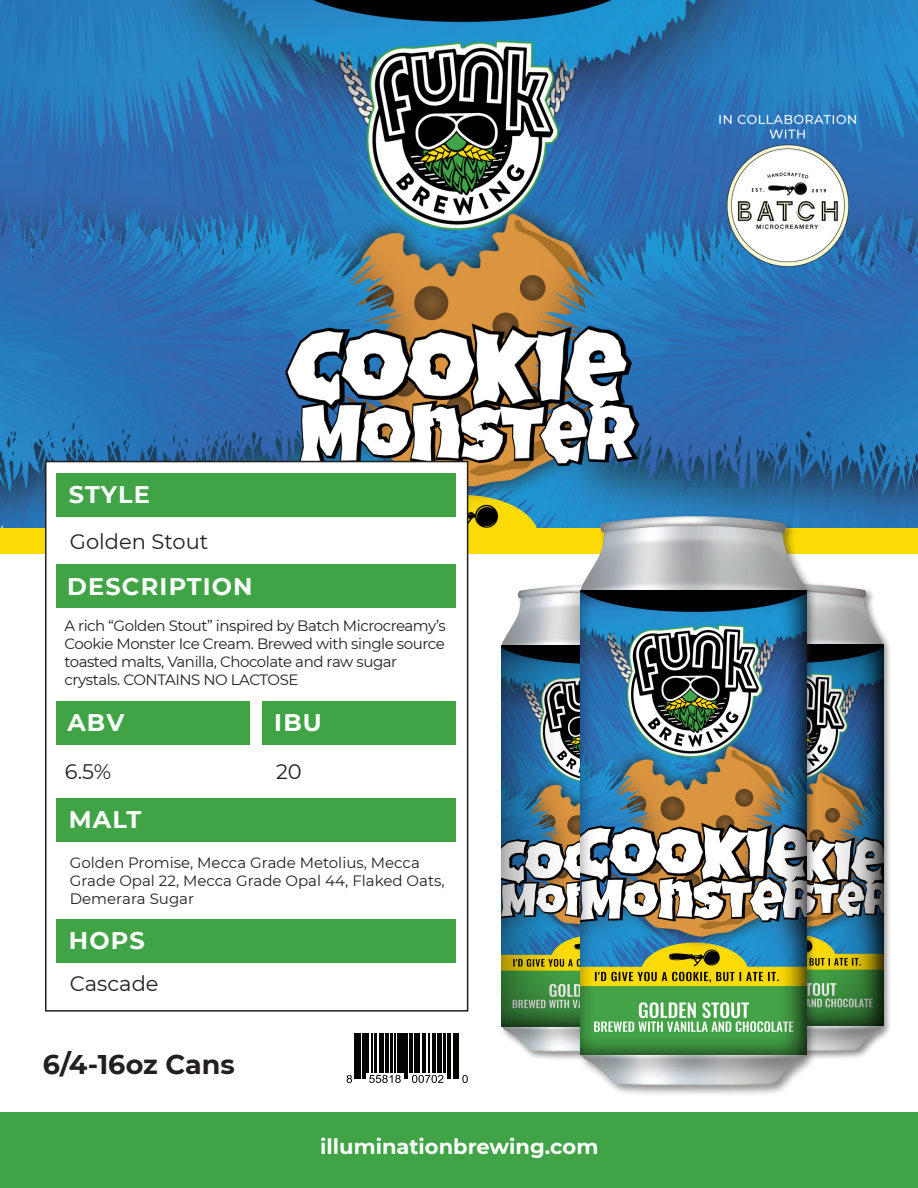
<style>
.page{position:relative;width:918px;height:1188px;background:#fff}
.page>*{position:absolute;margin:0;border:0;box-sizing:border-box;transform-origin:0 0}
.t1{font:700 27px "Montserrat";color:#231f20}
.t2{font:700 24px "Montserrat";letter-spacing:.05em;color:#fff}
.t3{font:21px "Montserrat";color:#231f20}
.t4{font:700 21px "Montserrat";color:#fff}
.t5{font:15px/18px "Montserrat";letter-spacing:-.03em;color:#231f20}
.t6{font:15px/18px "Montserrat";color:#231f20}
</style>
<div class="page">
<img style="left:0;top:0;width:918px;height:529px">
<div style="left:0;top:529px;width:918px;height:25px;background:#fcdb04"></div>
<div style="left:0;top:1112px;width:918px;height:76px;background:#40a447"></div>
<div style="left:46px;top:462px;width:422px;height:549px;background:#fff"></div>
<div style="left:45px;top:461px;width:423px;height:551px;border:2px solid #231f20"></div>
<div style="left:57px;top:473px;width:399px;height:44px;background:#40a447"></div>
<div style="left:57px;top:564px;width:399px;height:44px;background:#40a447"></div>
<div style="left:57px;top:701px;width:193px;height:44px;background:#40a447"></div>
<div style="left:262px;top:701px;width:194px;height:44px;background:#40a447"></div>
<div style="left:57px;top:798px;width:399px;height:44px;background:#40a447"></div>
<div style="left:57px;top:919px;width:399px;height:44px;background:#40a447"></div>
<img style="left:502px;top:594px;width:76px;height:458px">
<img style="left:518px;top:585px;width:60px;height:14px">
<svg style="left:501px;top:645px;width:77px;height:383px;background:#557776"></svg>
<div style="left:696px;top:581px;width:196px;height:479px;background:#231f20;opacity:.5"></div>
<img style="left:817px;top:585px;width:65px;height:466px">
<img style="left:817px;top:584px;width:49px;height:14px">
<img style="left:817px;top:644px;width:67px;height:383px">
<div style="left:578px;top:513px;width:239px;height:584px;background:#231f20;opacity:.5"></div>
<img style="left:581px;top:517px;width:224px;height:568px">
<img style="left:600px;top:516px;width:186px;height:17px">
<svg style="left:580px;top:590px;width:226px;height:465px"></svg>
<svg style="left:346px;top:1033px;width:120px;height:50px"></svg>
<hr style="left:354px;top:1033px;width:1px;height:45px;background:#040503">
<hr style="left:356px;top:1033px;width:2px;height:45px;background:#040503">
<hr style="left:359px;top:1033px;width:2px;height:45px;background:#040503">
<hr style="left:362px;top:1033px;width:3px;height:45px;background:#040503">
<hr style="left:366px;top:1033px;width:3px;height:40px;background:#040503">
<hr style="left:372px;top:1033px;width:1px;height:40px;background:#040503">
<hr style="left:374px;top:1033px;width:2px;height:40px;background:#040503">
<hr style="left:380px;top:1033px;width:1px;height:40px;background:#040503">
<hr style="left:382px;top:1033px;width:2px;height:40px;background:#040503">
<hr style="left:385px;top:1033px;width:3px;height:40px;background:#040503">
<hr style="left:391px;top:1033px;width:2px;height:40px;background:#040503">
<hr style="left:395px;top:1033px;width:1px;height:40px;background:#040503">
<hr style="left:397px;top:1033px;width:2px;height:40px;background:#040503">
<hr style="left:400px;top:1033px;width:4px;height:40px;background:#040503">
<hr style="left:405px;top:1033px;width:1px;height:45px;background:#040503">
<hr style="left:407px;top:1033px;width:1px;height:45px;background:#040503">
<hr style="left:409px;top:1033px;width:3px;height:40px;background:#040503">
<hr style="left:415px;top:1033px;width:1px;height:40px;background:#040503">
<hr style="left:417px;top:1033px;width:3px;height:40px;background:#040503">
<hr style="left:422px;top:1033px;width:1px;height:40px;background:#040503">
<hr style="left:424px;top:1033px;width:1px;height:40px;background:#040503">
<hr style="left:429px;top:1033px;width:1px;height:40px;background:#040503">
<hr style="left:432px;top:1033px;width:3px;height:40px;background:#040503">
<hr style="left:438px;top:1033px;width:1px;height:40px;background:#040503">
<hr style="left:440px;top:1033px;width:2px;height:40px;background:#040503">
<hr style="left:443px;top:1033px;width:2px;height:40px;background:#040503">
<hr style="left:448px;top:1033px;width:3px;height:45px;background:#040503">
<hr style="left:453px;top:1033px;width:1px;height:45px;background:#040503">
<hr style="left:455px;top:1033px;width:1px;height:45px;background:#040503">
<hr style="left:457px;top:1033px;width:1px;height:45px;background:#040503">
<svg style="left:347px;top:1075px;width:5px;height:8px"></svg>
<svg style="left:369px;top:1075px;width:32px;height:8px"></svg>
<svg style="left:412px;top:1075px;width:31px;height:8px"></svg>
<svg style="left:462px;top:1075px;width:6px;height:8px"></svg>
<p class="t2" style="left:69px;top:478px;width:83px">STYLE</p>
<p class="t3" style="left:70px;top:527px;width:140px">Golden Stout</p>
<p class="t2" style="left:67px;top:569px;width:187px">DESCRIPTION</p>
<p class="t5" style="left:64px;top:616px;width:383px">A rich “Golden Stout” inspired by Batch Microcreamy’s Cookie Monster Ice Cream. Brewed with single source toasted malts, Vanilla, Chocolate and raw sugar crystals. CONTAINS NO LACTOSE</p>
<p class="t2" style="left:67px;top:706px;width:58px">ABV</p>
<p class="t3" style="left:65px;top:757px;width:48px">6.5%</p>
<p class="t2" style="left:274px;top:706px;width:49px">IBU</p>
<p class="t3" style="left:276px;top:757px;width:27px">20</p>
<p class="t2" style="left:69px;top:802px;width:74px">MALT</p>
<p class="t6" style="left:70px;top:853px;width:376px">Golden Promise, Mecca Grade Metolius, Mecca<br>Grade Opal 22, Mecca Grade Opal 44, Flaked Oats,<br>Demerara Sugar</p>
<p class="t2" style="left:69px;top:924px;width:78px">HOPS</p>
<p class="t3" style="left:70px;top:969px;width:90px">Cascade</p>
<p class="t1" style="left:43px;top:1045px;width:194px">6/4-16oz Cans</p>
<p class="t4" style="left:320px;top:1132px;width:280px">illuminationbrewing.com</p>
</div>
